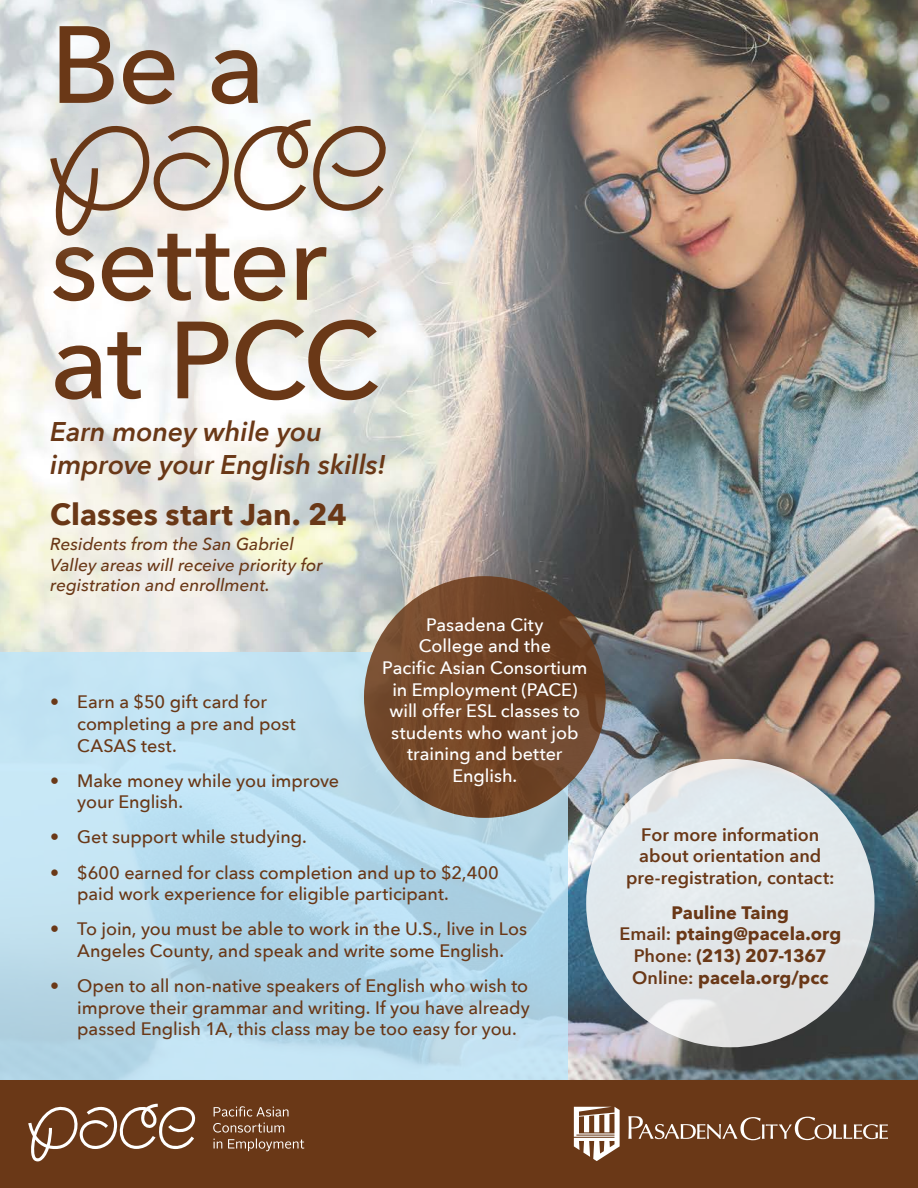
<style>
.page{position:relative;width:918px;height:1188px;background:#fff}
.page>*{position:absolute;margin:0;border:0;box-sizing:border-box;transform-origin:0 0}
.t1{font:500 108.3px "Avenir Next";letter-spacing:-.02em;color:#6a3817}
.t2{font:700 30px "Avenir Next";color:#6a3817}
.t3{font:italic 600 27px/32.4px "Avenir Next";color:#6a3817}
.t4{font:500 18px/21.6px "Avenir Next";letter-spacing:-.005em;color:#6a3817}
.t5{font:500 18px/21.6px "Avenir Next";letter-spacing:-.005em;color:#fff;text-align:center}
.t6{font:600 18px/21.6px "Avenir Next";letter-spacing:.005em;color:#6a3817;text-align:center}
.t7{font:700 18px "Avenir Next";color:#6a3817}
.t8{font:700 18px "Avenir Next";letter-spacing:-.03em;color:#6a3817}
.t9{font:italic 500 17.4px/20.9px "Avenir Next";letter-spacing:-.005em;color:#6a3817}
.s1{font-weight:600}
</style>
<div class="page">
<img style="left:0;top:0;width:918px;height:1080px">
<div style="left:586px;top:759px;width:289px;height:288px;background:#e1e8ea;border-radius:50%"></div>
<svg style="left:0;top:652px;width:568px;height:428px;background:#b9dced"></svg>
<div style="left:364px;top:576px;width:242px;height:242px;background:linear-gradient(to bottom,#704428,#724729);border-radius:50%"></div>
<div style="left:0;top:1080px;width:918px;height:108px;background:#6a3817"></div>
<svg style="left:28px;top:1104px;width:168px;height:57px"></svg>
<svg style="left:213px;top:1106px;width:91px;height:45px"></svg>
<svg style="left:24px;top:0;width:383px;height:432px"></svg>
<svg style="left:21px;top:90px;width:396px;height:176px"></svg>
<svg style="left:50px;top:120px;width:337px;height:116px"></svg>
<svg style="left:628px;top:1116px;width:260px;height:24px"></svg>
<svg style="left:574px;top:1107px;width:46px;height:54px"></svg>
<p class="t1" style="left:50px;top:-27px;width:217px">Be a</p>
<p class="t1" style="left:50px;top:170px;width:279px">setter</p>
<p class="t1" style="left:50px;top:268px;width:331px">at PCC</p>
<p class="t3" style="left:50px;top:415px;width:337px">Earn money while you improve your English skills!</p>
<p class="t2" style="left:50px;top:489px;width:298px">Classes start Jan. 24</p>
<p class="t9" style="left:50px;top:533px;width:274px">Residents from the San Gabriel<br>Valley areas will receive priority for registration and enrollment.</p>
<p class="t5" style="left:382px;top:613px;width:207px">Pasadena City<br>College and the<br>Pacific Asian Consortium in Employment (PACE) will offer ESL classes to students who want job training and better<br>English.</p>
<p class="t4" style="left:77px;top:691px;width:220px;text-indent:-27px">• Earn a $50 gift card for completing a pre and post<br>CASAS test.</p>
<p class="t4" style="left:77px;top:769px;width:263px;text-indent:-27px">• Make money while you improve your English.</p>
<p class="t4" style="left:50px;top:826px;width:258px">• Get support while studying.</p>
<p class="t4" style="left:77px;top:861px;width:423px;text-indent:-27px">• $600 earned for class completion and up to $2,400 paid work experience for eligible participant.</p>
<p class="t4" style="left:50px;top:918px;width:478px;text-align:center">• To join, you must be able to work in the U.S., live in Los<br>Angeles County, and speak and write some English.</p>
<p class="t4" style="left:77px;top:974px;width:454px;text-align:justify;text-indent:-27px">• Open to all non-native speakers of English who wish to improve their grammar and writing. If you have already passed English 1A, this class may be too easy for you.</p>
<p class="t6" style="left:626px;top:823px;width:210px">For more information about orientation and pre-registration, contact:</p>
<p class="t7" style="left:672px;top:897px;width:119px">Pauline Taing</p>
<p class="t7" style="left:620px;top:919px;width:223px"><span class="s1">Email:</span> ptaing@pacela.org</p>
<p class="t8" style="left:634px;top:940px;width:194px"><span class="s1">Phone:</span> (213) 207-1367</p>
<p class="t7" style="left:632px;top:962px;width:198px"><span class="s1">Online:</span> pacela.org/pcc</p>
</div>
